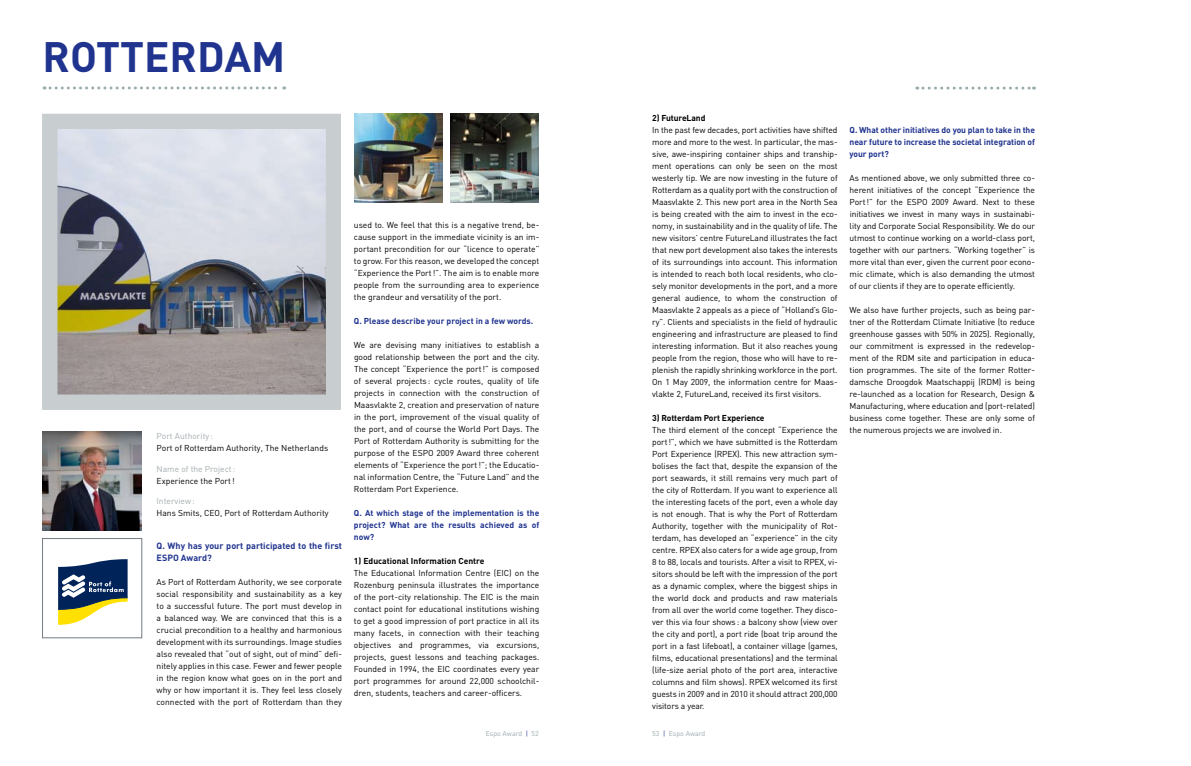
<style>
.page{position:relative;width:1191px;height:766px;background:#fff}
.page>*{position:absolute;margin:0;border:0;box-sizing:border-box;transform-origin:0 0}
.t1{font:700 42px "DIN";color:#20348f}
.t2{font:700 9px/12px "DIN";color:#20348f}
.t3{font:8.5px/12px "DIN";letter-spacing:-.01em;color:#000}
.t4{font:700 8.5px/12px "DIN";color:#20348f;text-align:justify}
.t5{font:7px "DIN";color:#9bacb0}
.s1{color:#a4abae}
.s2{font-weight:700}
.s3{color:#20348f}
</style>
<div class="page">
<svg style="left:44px;top:86px;width:241px;height:3px"></svg>
<img style="left:58px;top:130px;width:267px;height:263px">
<img style="left:43px;top:431px;width:99px;height:99px">
<svg style="left:58px;top:559px;width:70px;height:65px"></svg>
<div style="left:43px;top:538px;width:99px;height:99px;border:1px solid #707c82"></div>
<img style="left:354px;top:114px;width:89px;height:88px">
<img style="left:450px;top:114px;width:89px;height:88px">
<svg style="left:923px;top:87px;width:111px;height:3px"></svg>
<div style="left:42px;top:114px;width:299px;height:295px;border:15px solid #c8cdd0"></div>
<p class="t1" style="left:43px;top:30px;width:54px">Rotterda</p>
<p class="t1" style="left:251px;top:30px;width:36px">m</p>
<p class="t3" style="left:157px;top:430px;width:173px"><span class="s1">Port Authority :<br></span>Port of Rotterdam Authority, The Netherlands</p>
<p class="t3" style="left:157px;top:462px;width:80px"><span class="s1">Name of the Project:<br></span>Experience the Port!</p>
<p class="t3" style="left:157px;top:495px;width:174px"><span class="s1">Interview:<br></span>Hans Smits, CEO, Port of Rotterdam Authority</p>
<p class="t2" style="left:157px;top:539px;width:187px">Q. Why has your port participated to the first<br>ESPO Award?</p>
<p class="t3" style="left:157px;top:575px;width:187px;text-align:justify">As Port of Rotterdam Authority, we see corporate social responsibility and sustainability as a key to a successful future. The port must develop in a balanced way. We are convinced that this is a crucial precondition to a healthy and harmonious development with its surroundings. Image studies also revealed that “out of sight, out of mind” defi&shy;nitely applies in this case. Fewer and fewer people in the region know what goes on in the port and why or how important it is. They feel less closely connected with the port of Rotterdam than they</p>
<p class="t3" style="left:354px;top:219px;width:187px;text-align:justify">used to. We feel that this is a negative trend, be&shy;cause support in the immediate vicinity is an im&shy;portant precondition for our “licence to operate” to grow. For this reason, we developed the concept “Experience the Port!”. The aim is to enable more people from the surrounding area to experience the grandeur and versatility of the port.</p>
<p class="t4" style="left:354px;top:314px;width:181px">Q. Please describe your project in a few words.</p>
<p class="t3" style="left:354px;top:339px;width:187px;text-align:justify">We are devising many initiatives to establish a good relationship between the port and the city.<br>The concept “Experience the port!” is composed of several projects : cycle routes, quality of life projects in connection with the construction of Maasvlakte 2, creation and preservation of nature in the port, improvement of the visual quality of the port, and of course the World Port Days. The Port of Rotterdam Authority is submitting for the purpose of the ESPO 2009 Award three coherent elements of “Experience the port!”; the Educatio&shy;nal information Centre, the “Future Land” and the Rotterdam Port Experience.</p>
<p class="t4" style="left:354px;top:506px;width:187px">Q. At which stage of the implementation is the project? What are the results achieved as of now?</p>
<p class="t3" style="left:354px;top:555px;width:187px"><span class="s2">1) Educational Information Centre<br></span>The Educational Information Centre (EIC) on the Rozenburg peninsula illustrates the importance of the port-city relationship. The EIC is the main contact point for educational institutions wishing to get a good impression of port practice in all its many facets, in connection with their teaching objectives and programmes, via excursions, projects, guest lessons and teaching packages.<br>Founded in 1994, the EIC coordinates every year port programmes for around 22,000 schoolchil&shy;dren, students, teachers and career-officers.</p>
<p class="t3" style="left:652px;top:111px;width:187px"><span class="s2">2) FutureLand<br></span>In the past few decades, port activities have shifted more and more to the west. In particular, the mas&shy;sive, awe-inspiring container ships and tranship&shy;ment operations can only be seen on the most westerly tip. We are now investing in the future of Rotterdam as a quality port with the construction of Maasvlakte 2. This new port area in the North Sea is being created with the aim to invest in the eco&shy;nomy, in sustainability and in the quality of life. The new visitors’ centre FutureLand illustrates the fact that new port development also takes the interests of its surroundings into account. This information is intended to reach both local residents, who clo&shy;sely monitor developments in the port, and a more general audience, to whom the construction of Maasvlakte 2 appeals as a piece of “Holland’s Glo&shy;ry”. Clients and specialists in the field of hydraulic engineering and infrastructure are pleased to find interesting information. But it also reaches young people from the region, those who will have to re&shy;plenish the rapidly shrinking workforce in the port.<br>On 1 May 2009, the information centre for Maas&shy;vlakte 2, FutureLand, received its first visitors.</p>
<p class="t3" style="left:652px;top:411px;width:187px"><span class="s2">3) Rotterdam Port Experience<br></span>The third element of the concept “Experience the port!”, which we have submitted is the Rotterdam Port Experience (RPEX). This new attraction sym&shy;bolises the fact that, despite the expansion of the port seawards, it still remains very much part of the city of Rotterdam. If you want to experience all the interesting facets of the port, even a whole day is not enough. That is why the Port of Rotterdam Authority, together with the municipality of Rot&shy;terdam, has developed an “experience” in the city centre. RPEX also caters for a wide age group, from 8 to 88, locals and tourists. After a visit to RPEX, vi&shy;sitors should be left with the impression of the port as a dynamic complex, where the biggest ships in the world dock and products and raw materials from all over the world come together. They disco&shy;ver this via four shows: a balcony show (view over the city and port), a port ride (boat trip around the port in a fast lifeboat), a container village (games, films, educational presentations) and the terminal (life-size aerial photo of the port area, interactive columns and film shows). RPEX welcomed its first guests in 2009 and in 2010 it should attract 200,000 visitors a year.</p>
<p class="t5" style="left:486px;top:728px;width:55px">Espo Award <span class="s3">|</span> 52</p>
<p class="t5" style="left:652px;top:728px;width:55px">53 <span class="s3">|</span> Espo Award</p>
<p class="t4" style="left:849px;top:123px;width:187px">Q. What other initiatives do you plan to take in the near future to increase the societal integration of your port?</p>
<p class="t3" style="left:849px;top:171px;width:187px;text-align:justify">As mentioned above, we only submitted three co&shy;herent initiatives of the concept “Experience the Port!” for the ESPO 2009 Award. Next to these initiatives we invest in many ways in sustainabi&shy;lity and Corporate Social Responsibility. We do our utmost to continue working on a world-class port, together with our partners. “Working together” is more vital than ever, given the current poor econo&shy;mic climate, which is also demanding the utmost of our clients if they are to operate efficiently.</p>
<p class="t3" style="left:849px;top:303px;width:187px;text-align:justify">We also have further projects, such as being par&shy;tner of the Rotterdam Climate Initiative (to reduce greenhouse gasses with 50% in 2025). Regionally, our commitment is expressed in the redevelop&shy;ment of the RDM site and participation in educa&shy;tion programmes. The site of the former Rotter&shy;damsche Droogdok Maatschappij (RDM) is being re-launched as a location for Research, Design &amp; Manufacturing, where education and (port-related) business come together. These are only some of the numerous projects we are involved in.</p>
</div>
